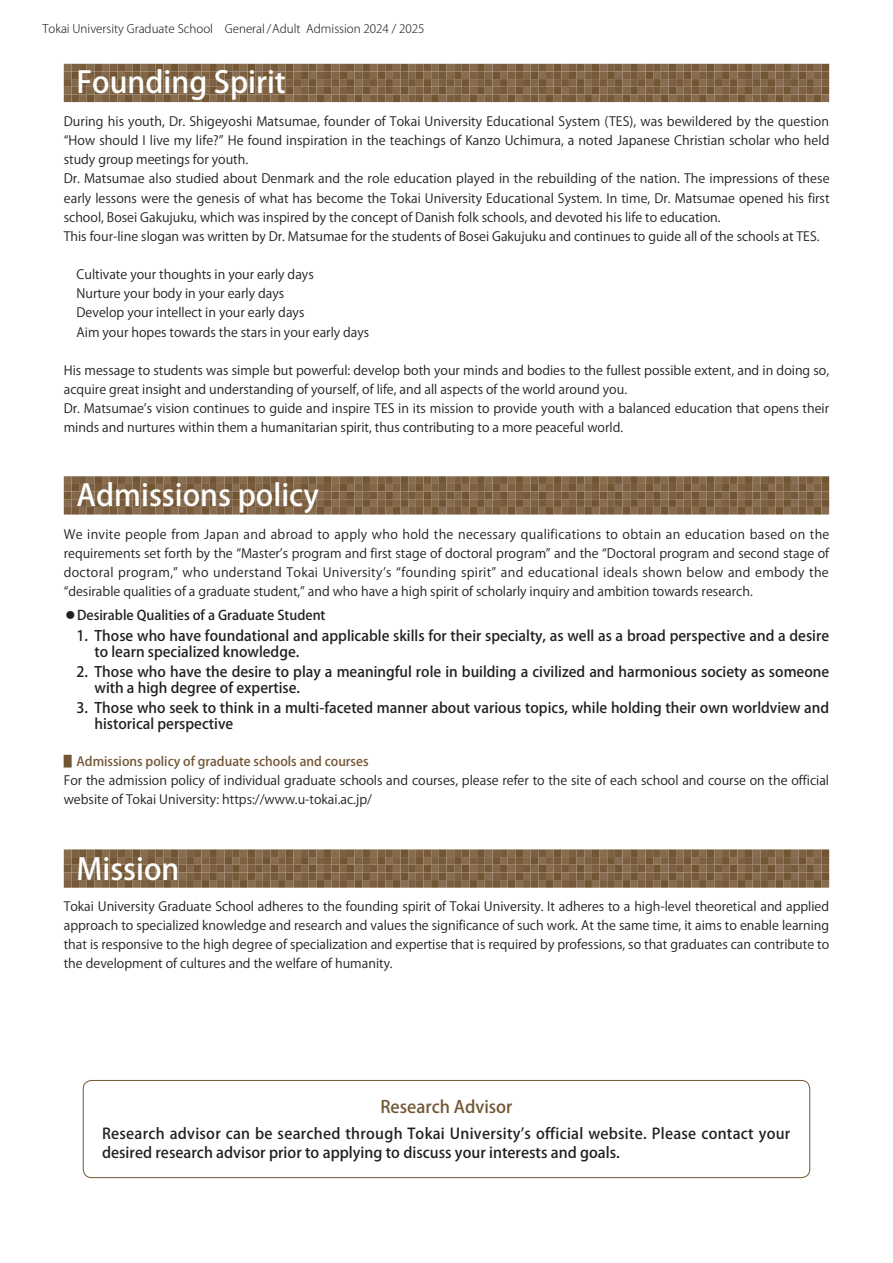
<style>
.page{position:relative;width:893px;height:1263px;background:#fff}
.page>*{position:absolute;margin:0;border:0;box-sizing:border-box;transform-origin:0 0}
.t1{font:500 29.7px "Koz Go Pro";color:#fff}
.t2{font:500 16.95px "Koz Go Pro";color:#725634}
.t3{font:500 14.85px/19.2px "Koz Go Pro";letter-spacing:.02em;color:#231f20}
.t4{font:500 14.4px/15.9px "Koz Go Pro";color:#231f20}
.t5{font:500 13.35px "Koz Go Pro";color:#231f20}
.t6{font:12.75px/19.2px "Koz Go Pro";color:#231f20}
.t7{font:500 12.75px "Koz Go Pro";color:#725634}
.t8{font:300 11.7px "Koz Go Pro";color:#231f20}
</style>
<div class="page">
<svg style="left:64px;top:64px;width:765px;height:38px;background:#816648"></svg>
<svg style="left:64px;top:476px;width:765px;height:38px;background:#826749"></svg>
<svg style="left:64px;top:849px;width:765px;height:39px;background:#83684b"></svg>
<div style="left:83px;top:1080px;width:727px;height:98px;border:1px solid #725634;border-radius:9px"></div>
<p class="t8" style="left:43px;top:21px;width:384px">Tokai University Graduate School　General /Adult Admission 2024 / 2025</p>
<h1 class="t1" style="left:77px;top:63px;width:211px">Founding Spirit</h1>
<p class="t6" style="left:64px;top:112px;width:767px">During his youth, Dr. Shigeyoshi Matsumae, founder of Tokai University Educational System (TES), was bewildered by the question “How should I live my life?” He found inspiration in the teachings of Kanzo Uchimura, a noted Japanese Christian scholar who held study group meetings for youth.<br>Dr. Matsumae also studied about Denmark and the role education played in the rebuilding of the nation. The impressions of these early lessons were the genesis of what has become the Tokai University Educational System. In time, Dr. Matsumae opened his first school, Bosei Gakujuku, which was inspired by the concept of Danish folk schools, and devoted his life to education.<br>This four-line slogan was written by Dr. Matsumae for the students of Bosei Gakujuku and continues to guide all of the schools at TES.</p>
<p class="t6" style="left:77px;top:265px;width:294px">Cultivate your thoughts in your early days<br>Nurture your body in your early days<br>Develop your intellect in your early days<br>Aim your hopes towards the stars in your early days</p>
<p class="t6" style="left:64px;top:361px;width:767px">His message to students was simple but powerful: develop both your minds and bodies to the fullest possible extent, and in doing so, acquire great insight and understanding of yourself, of life, and all aspects of the world around you.<br>Dr. Matsumaeʼs vision continues to guide and inspire TES in its mission to provide youth with a balanced education that opens their minds and nurtures within them a humanitarian spirit, thus contributing to a more peaceful world.</p>
<h1 class="t1" style="left:77px;top:476px;width:244px">Admissions policy</h1>
<p class="t6" style="left:64px;top:525px;width:767px;text-align:justify">We invite people from Japan and abroad to apply who hold the necessary qualifications to obtain an education based on the requirements set forth by the “Master’s program and first stage of doctoral program” and the “Doctoral program and second stage of doctoral program,” who understand Tokai University’s “founding spirit” and educational ideals shown below and embody the “desirable qualities of a graduate student,” and who have a high spirit of scholarly inquiry and ambition towards research.</p>
<p class="t5" style="left:64px;top:606px;width:263px">◦Desirable Qualities of a Graduate Student</p>
<p class="t4" style="left:95px;top:628px;width:736px;text-indent:-18px">1. Those who have foundational and applicable skills for their specialty, as well as a broad perspective and a desire to learn specialized knowledge.</p>
<p class="t4" style="left:95px;top:664px;width:736px;text-indent:-18px">2. Those who have the desire to play a meaningful role in building a civilized and harmonious society as someone with a high degree of expertise.</p>
<p class="t4" style="left:95px;top:701px;width:736px;text-indent:-18px">3. Those who seek to think in a multi-faceted manner about various topics, while holding their own worldview and historical perspective</p>
<p class="t7" style="left:64px;top:753px;width:306px">▋Admissions policy of graduate schools and courses</p>
<p class="t6" style="left:64px;top:771px;width:767px">For the admission policy of individual graduate schools and courses, please refer to the site of each school and course on the official website of Tokai University: https://www.u-tokai.ac.jp/</p>
<h1 class="t1" style="left:77px;top:850px;width:104px">Mission</h1>
<p class="t6" style="left:64px;top:897px;width:767px;text-align:justify">Tokai University Graduate School adheres to the founding spirit of Tokai University. It adheres to a high-level theoretical and applied approach to specialized knowledge and research and values the significance of such work. At the same time, it aims to enable learning that is responsive to the high degree of specialization and expertise that is required by professions, so that graduates can contribute to the development of cultures and the welfare of humanity.</p>
<h2 class="t2" style="left:380px;top:1096px;width:134px">Research Advisor</h2>
<p class="t3" style="left:102px;top:1124px;width:690px">Research advisor can be searched through Tokai University’s official website. Please contact your desired research advisor prior to applying to discuss your interests and goals.</p>
</div>
